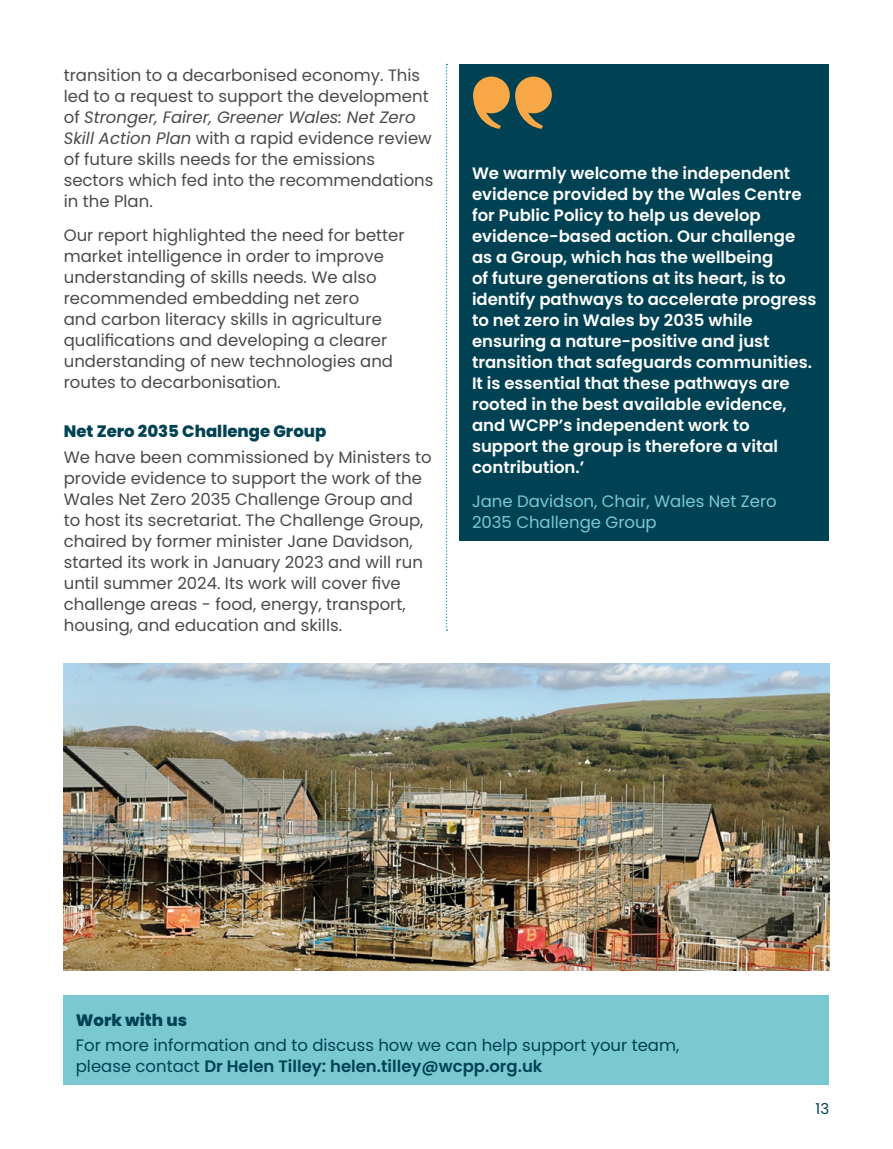
<style>
.page{position:relative;width:893px;height:1149px;background:#fff}
.page>*{position:absolute;margin:0;border:0;box-sizing:border-box;transform-origin:0 0}
.t1{font:16.5px/21px "Poppins";color:#4a4a49}
.t2{font:600 16.5px/21px "Poppins";color:#fff}
.t3{font:16.5px/21px "Poppins";color:#004253}
.t4{font:16.5px/21px "Poppins";color:#7bc9d0}
.t5{font:800 16.5px "Poppins";color:#004253}
.t6{font:15px "Poppins";color:#004253}
.s1{font-style:italic}
.s2{font-weight:600}
</style>
<div class="page">
<div style="left:63px;top:995px;width:765px;height:89px;background:#7bc9d0"></div>
<div style="left:459px;top:64px;width:370px;height:476px;background:#004253"></div>
<svg style="left:473px;top:77px;width:79px;height:52px"></svg>
<svg style="left:446px;top:64px;width:1px;height:566px"></svg>
<img style="left:64px;top:663px;width:765px;height:306px">
<p class="t1" style="left:64px;top:65px;width:371px">transition to a decarbonised economy. This led to a request to support the development of <span class="s1">Stronger, Fairer, Greener Wales: Net Zero Skill Action Plan</span> with a rapid evidence review of future skills needs for the emissions sectors which fed into the recommendations in the Plan.</p>
<p class="t1" style="left:64px;top:225px;width:342px">Our report highlighted the need for better market intelligence in order to improve understanding of skills needs. We also recommended embedding net zero<br>and carbon literacy skills in agriculture qualifications and developing a clearer understanding of new technologies and routes to decarbonisation.</p>
<p class="t5" style="left:64px;top:422px;width:264px">Net Zero 2035 Challenge Group</p>
<p class="t1" style="left:64px;top:446px;width:370px">We have been commissioned by Ministers to provide evidence to support the work of the Wales Net Zero 2035 Challenge Group and to host its secretariat. The Challenge Group, chaired by former minister Jane Davidson, started its work in January 2023 and will run until summer 2024. Its work will cover five challenge areas - food, energy, transport, housing, and education and skills.</p>
<p class="t2" style="left:472px;top:162px;width:346px">We warmly welcome the independent evidence provided by the Wales Centre for Public Policy to help us develop evidence-based action. Our challenge as a Group, which has the wellbeing<br>of future generations at its heart, is to identify pathways to accelerate progress to net zero in Wales by 2035 while ensuring a nature-positive and just transition that safeguards communities.<br>It is essential that these pathways are rooted in the best available evidence, and WCPP’s independent work to support the group is therefore a vital contribution.’</p>
<p class="t4" style="left:472px;top:490px;width:306px">Jane Davidson, Chair, Wales Net Zero<br>2035 Challenge Group</p>
<p class="t5" style="left:76px;top:1010px;width:113px">Work with us</p>
<p class="t3" style="left:76px;top:1034px;width:605px">For more information and to discuss how we can help support your team, please contact <span class="s2">Dr Helen Tilley: helen.tilley@wcpp.org.uk</span></p>
<p class="t6" style="left:815px;top:1099px;width:15px">13</p>
</div>
